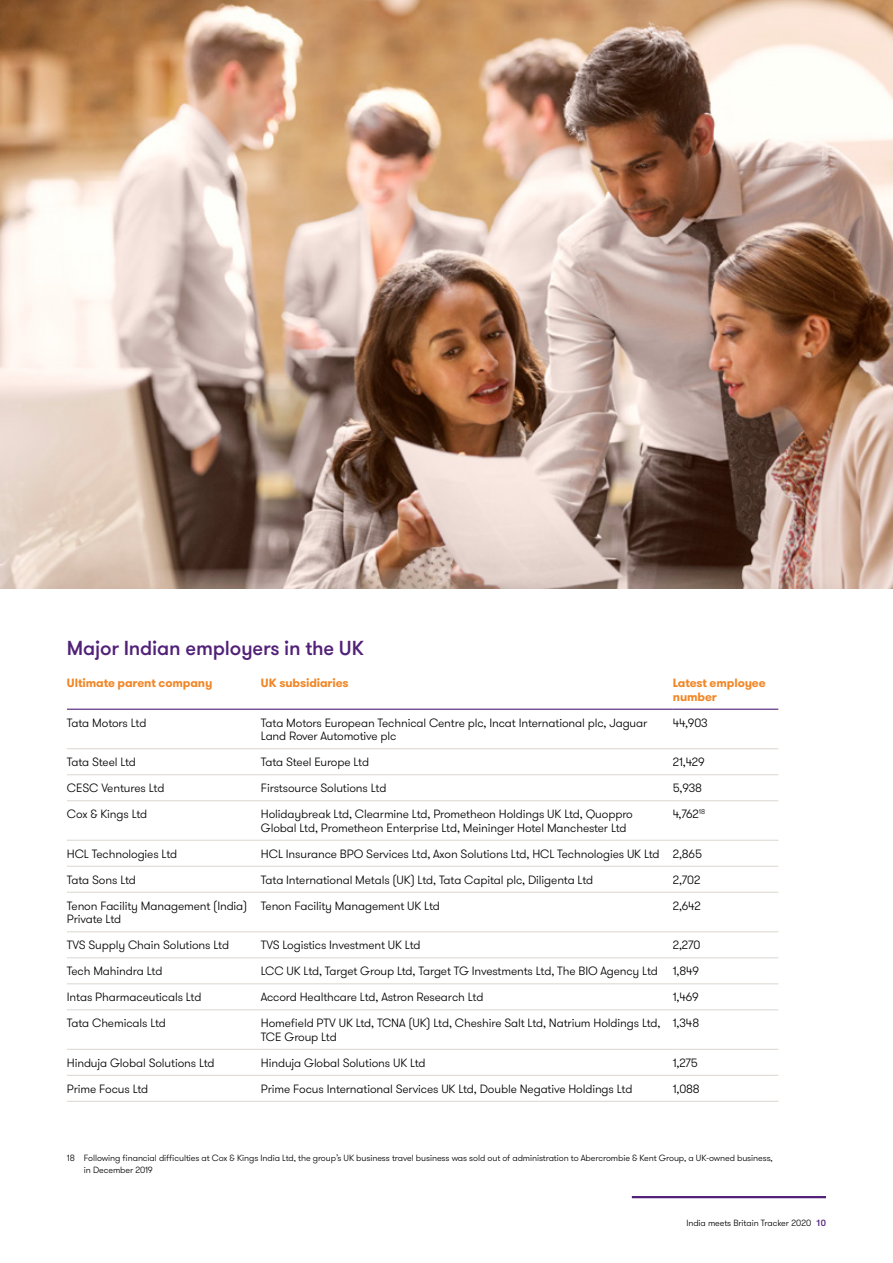
<style>
.page{position:relative;width:893px;height:1263px;background:#fff}
.page>*{position:absolute;margin:0;border:0;box-sizing:border-box;transform-origin:0 0}
.t1{font:500 20.25px "GT Walsheim Pro";letter-spacing:-.01em;color:#512178}
.t2{font:300 12px/13.5px "GT Walsheim Pro";letter-spacing:-.01em;color:#000}
.t3{font:700 12px/13.5px "GT Walsheim Pro";letter-spacing:-.01em;color:#f18625}
.t4{font:300 9px/12px "GT Walsheim Pro";letter-spacing:-.01em;color:#000}
.s1{font-weight:500;color:#512178}
</style>
<div class="page">
<hr style="left:632px;top:1196px;width:194px;height:2px;background:#512178">
<hr style="left:67px;top:748px;width:194px;height:1px;background:#dfdad5">
<hr style="left:261px;top:748px;width:412px;height:1px;background:#dfdad5">
<hr style="left:673px;top:748px;width:105px;height:1px;background:#dfdad5">
<hr style="left:67px;top:774px;width:194px;height:1px;background:#dfdad5">
<hr style="left:261px;top:774px;width:412px;height:1px;background:#dfdad5">
<hr style="left:673px;top:774px;width:105px;height:1px;background:#dfdad5">
<hr style="left:67px;top:800px;width:194px;height:1px;background:#dfdad5">
<hr style="left:261px;top:800px;width:412px;height:1px;background:#dfdad5">
<hr style="left:673px;top:800px;width:105px;height:1px;background:#dfdad5">
<hr style="left:67px;top:840px;width:194px;height:1px;background:#dfdad5">
<hr style="left:261px;top:840px;width:412px;height:1px;background:#dfdad5">
<hr style="left:673px;top:840px;width:105px;height:1px;background:#dfdad5">
<hr style="left:67px;top:866px;width:194px;height:1px;background:#dfdad5">
<hr style="left:261px;top:866px;width:412px;height:1px;background:#dfdad5">
<hr style="left:673px;top:866px;width:105px;height:1px;background:#dfdad5">
<hr style="left:67px;top:892px;width:194px;height:1px;background:#dfdad5">
<hr style="left:261px;top:892px;width:412px;height:1px;background:#dfdad5">
<hr style="left:673px;top:892px;width:105px;height:1px;background:#dfdad5">
<hr style="left:67px;top:931px;width:194px;height:1px;background:#dfdad5">
<hr style="left:261px;top:931px;width:412px;height:1px;background:#dfdad5">
<hr style="left:673px;top:931px;width:105px;height:1px;background:#dfdad5">
<hr style="left:67px;top:957px;width:194px;height:1px;background:#dfdad5">
<hr style="left:261px;top:957px;width:412px;height:1px;background:#dfdad5">
<hr style="left:673px;top:957px;width:105px;height:1px;background:#dfdad5">
<hr style="left:67px;top:983px;width:194px;height:1px;background:#dfdad5">
<hr style="left:261px;top:983px;width:412px;height:1px;background:#dfdad5">
<hr style="left:673px;top:983px;width:105px;height:1px;background:#dfdad5">
<hr style="left:67px;top:1009px;width:194px;height:1px;background:#dfdad5">
<hr style="left:261px;top:1009px;width:412px;height:1px;background:#dfdad5">
<hr style="left:673px;top:1009px;width:105px;height:1px;background:#dfdad5">
<hr style="left:67px;top:1049px;width:194px;height:1px;background:#dfdad5">
<hr style="left:261px;top:1049px;width:412px;height:1px;background:#dfdad5">
<hr style="left:673px;top:1049px;width:105px;height:1px;background:#dfdad5">
<hr style="left:67px;top:1075px;width:194px;height:1px;background:#dfdad5">
<hr style="left:261px;top:1075px;width:412px;height:1px;background:#dfdad5">
<hr style="left:673px;top:1075px;width:105px;height:1px;background:#dfdad5">
<hr style="left:67px;top:1101px;width:194px;height:1px;background:#dfdad5">
<hr style="left:261px;top:1101px;width:412px;height:1px;background:#dfdad5">
<hr style="left:673px;top:1101px;width:105px;height:1px;background:#dfdad5">
<hr style="left:67px;top:709px;width:194px;height:1px;background:#512178">
<hr style="left:261px;top:709px;width:412px;height:1px;background:#512178">
<hr style="left:673px;top:709px;width:105px;height:1px;background:#512178">
<img style="left:0;top:0;width:893px;height:589px">
<h1 class="t1" style="left:67px;top:635px;width:299px">Major Indian employers in the UK</h1>
<p class="t3" style="left:67px;top:676px;width:147px">Ultimate parent company</p>
<p class="t3" style="left:261px;top:676px;width:89px">UK subsidiaries</p>
<p class="t3" style="left:673px;top:676px;width:94px">Latest employee number</p>
<p class="t2" style="left:67px;top:716px;width:81px">Tata Motors Ltd</p>
<p class="t2" style="left:261px;top:716px;width:388px">Tata Motors European Technical Centre plc, Incat International plc, Jaguar<br>Land Rover Automotive plc</p>
<p class="t2" style="left:673px;top:716px;width:36px">44,903</p>
<p class="t2" style="left:67px;top:755px;width:71px">Tata Steel Ltd</p>
<p class="t2" style="left:261px;top:755px;width:110px">Tata Steel Europe Ltd</p>
<p class="t2" style="left:673px;top:755px;width:33px">21,429</p>
<p class="t2" style="left:67px;top:781px;width:99px">CESC Ventures Ltd</p>
<p class="t2" style="left:261px;top:781px;width:127px">Firstsource Solutions Ltd</p>
<p class="t2" style="left:673px;top:781px;width:31px">5,938</p>
<p class="t2" style="left:67px;top:807px;width:82px">Cox &amp; Kings Ltd</p>
<p class="t2" style="left:261px;top:807px;width:373px">Holidaybreak Ltd, Clearmine Ltd, Prometheon Holdings UK Ltd, Quoppro<br>Global Ltd, Prometheon Enterprise Ltd, Meininger Hotel Manchester Ltd</p>
<p class="t2" style="left:673px;top:807px;width:34px">4,762<sup>18</sup></p>
<p class="t2" style="left:67px;top:847px;width:112px">HCL Technologies Ltd</p>
<p class="t2" style="left:261px;top:847px;width:443px">HCL Insurance BPO Services Ltd, Axon Solutions Ltd, HCL Technologies UK Ltd 2,865</p>
<p class="t2" style="left:67px;top:873px;width:71px">Tata Sons Ltd</p>
<p class="t2" style="left:261px;top:873px;width:334px">Tata International Metals (UK) Ltd, Tata Capital plc, Diligenta Ltd</p>
<p class="t2" style="left:673px;top:873px;width:29px">2,702</p>
<p class="t2" style="left:67px;top:899px;width:182px">Tenon Facility Management (India)<br>Private Ltd</p>
<p class="t2" style="left:261px;top:899px;width:181px">Tenon Facility Management UK Ltd</p>
<p class="t2" style="left:673px;top:899px;width:30px">2,642</p>
<p class="t2" style="left:67px;top:939px;width:164px">TVS Supply Chain Solutions Ltd</p>
<p class="t2" style="left:261px;top:939px;width:161px">TVS Logistics Investment UK Ltd</p>
<p class="t2" style="left:673px;top:939px;width:29px">2,270</p>
<p class="t2" style="left:67px;top:965px;width:97px">Tech Mahindra Ltd</p>
<p class="t2" style="left:261px;top:965px;width:439px">LCC UK Ltd, Target Group Ltd, Target TG Investments Ltd, The BIO Agency Ltd 1,849</p>
<p class="t2" style="left:67px;top:991px;width:136px">Intas Pharmaceuticals Ltd</p>
<p class="t2" style="left:261px;top:991px;width:224px">Accord Healthcare Ltd, Astron Research Ltd</p>
<p class="t2" style="left:673px;top:991px;width:27px">1,469</p>
<p class="t2" style="left:67px;top:1017px;width:101px">Tata Chemicals Ltd</p>
<p class="t2" style="left:261px;top:1017px;width:401px">Homefield PTV UK Ltd, TCNA (UK) Ltd, Cheshire Salt Ltd, Natrium Holdings Ltd,<br>TCE Group Ltd</p>
<p class="t2" style="left:673px;top:1017px;width:28px">1,348</p>
<p class="t2" style="left:67px;top:1056px;width:149px">Hinduja Global Solutions Ltd</p>
<p class="t2" style="left:261px;top:1056px;width:166px">Hinduja Global Solutions UK Ltd</p>
<p class="t2" style="left:673px;top:1056px;width:27px">1,275</p>
<p class="t2" style="left:67px;top:1082px;width:83px">Prime Focus Ltd</p>
<p class="t2" style="left:261px;top:1082px;width:373px">Prime Focus International Services UK Ltd, Double Negative Holdings Ltd</p>
<p class="t2" style="left:673px;top:1082px;width:29px">1,088</p>
<p class="t4" style="left:84px;top:1152px;width:690px;text-indent:-17px">18 Following financial difficulties at Cox &amp; Kings India Ltd, the group’s UK business travel business was sold out of administration to Abercrombie &amp; Kent Group, a UK-owned business, in December 2019</p>
<p class="t4" style="left:686px;top:1217px;width:141px">India meets Britain Tracker 2020 <span class="s1">10</span></p>
</div>
